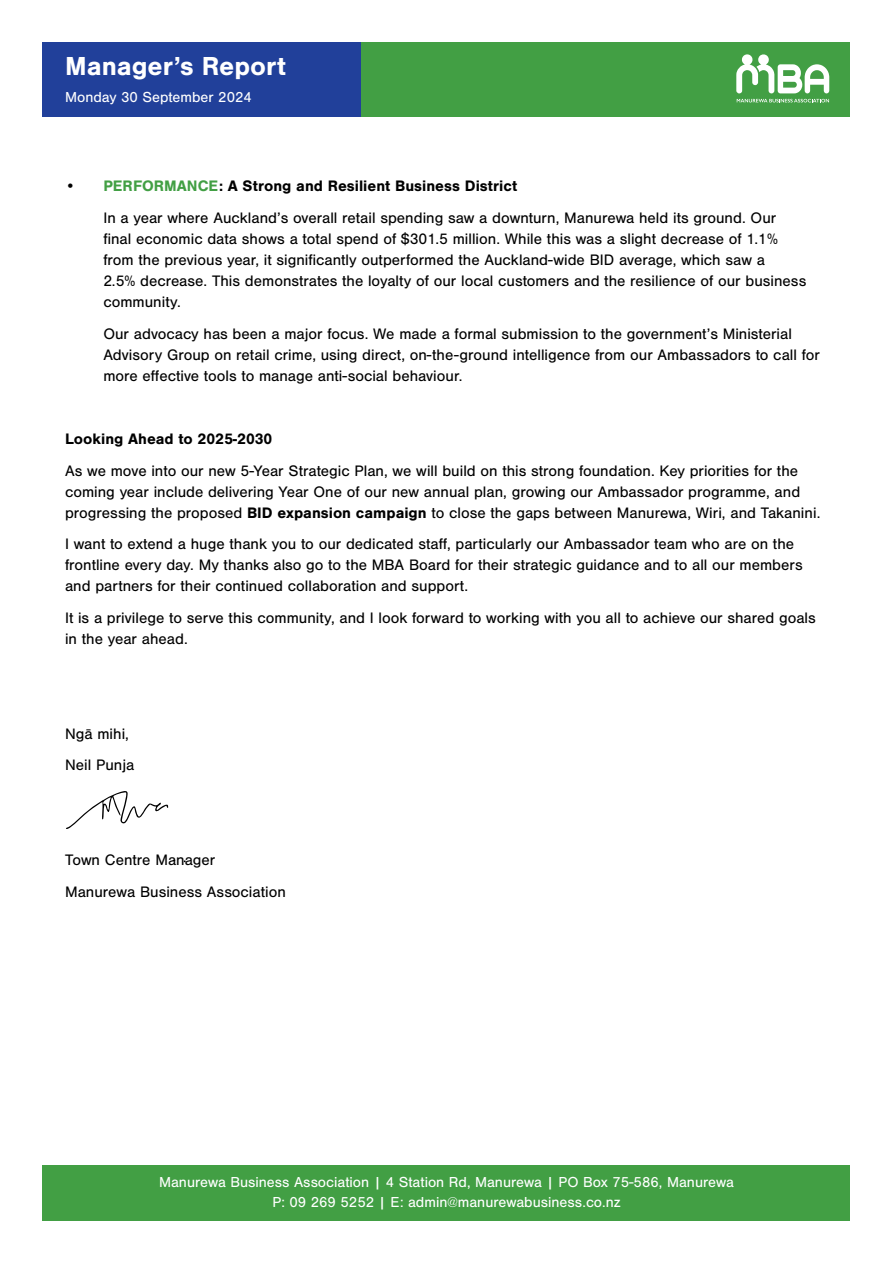
<style>
.page{position:relative;width:893px;height:1263px;background:#fff}
.page>*{position:absolute;margin:0;border:0;box-sizing:border-box;transform-origin:0 0}
.t1{font:700 27px "Nimbus San";color:#fff}
.t2{font:15.75px/21px "Nimbus San";color:#000}
.t3{font:700 15.75px "Nimbus San";color:#000}
.t4{font:15px/20.1px "Nimbus San";color:#fff;text-align:center}
.s1{font-weight:700;color:#429f44}
.s2{font-weight:700}
</style>
<div class="page">
<div style="left:43px;top:1165px;width:807px;height:55px;background:#429f44"></div>
<div style="left:43px;top:43px;width:807px;height:74px;background:#429f44"></div>
<div style="left:43px;top:43px;width:318px;height:74px;background:#21409a"></div>
<svg style="left:736px;top:54px;width:93px;height:48px"></svg>
<svg style="left:66px;top:791px;width:102px;height:38px"></svg>
<h1 class="t1" style="left:65px;top:51px;width:222px">Manager’s Report</h1>
<p class="t4" style="left:65px;top:87px;width:188px">Monday 30 September 2024</p>
<p class="t2" style="left:103px;top:171px;width:674px;line-height:31.7px;text-indent:-38px">• <span class="s1">PERFORMANCE</span><span class="s2">: A Strong and Resilient Business District<br></span>In a year where Auckland’s overall retail spending saw a downturn, Manurewa held its ground. Our</p>
<p class="t2" style="left:103px;top:229px;width:704px">final economic data shows a total spend of $301.5 million. While this was a slight decrease of 1.1% from the previous year, it significantly outperformed the Auckland-wide BID average, which saw a<br>2.5% decrease. This demonstrates the loyalty of our local customers and the resilience of our business community.</p>
<p class="t2" style="left:103px;top:323px;width:718px">Our advocacy has been a major focus. We made a formal submission to the government’s Ministerial<br>Advisory Group on retail crime, using direct, on-the-ground intelligence from our Ambassadors to call for more effective tools to manage anti-social behaviour.</p>
<p class="t3" style="left:65px;top:430px;width:209px">Looking Ahead to 2025-2030</p>
<p class="t2" style="left:65px;top:460px;width:757px">As we move into our new 5-Year Strategic Plan, we will build on this strong foundation. Key priorities for the coming year include delivering Year One of our new annual plan, growing our Ambassador programme, and progressing the proposed <span class="s2">BID expansion campaign</span> to close the gaps between Manurewa, Wiri, and Takanini.</p>
<p class="t2" style="left:65px;top:534px;width:739px">I want to extend a huge thank you to our dedicated staff, particularly our Ambassador team who are on the frontline every day. My thanks also go to the MBA Board for their strategic guidance and to all our members and partners for their continued collaboration and support.</p>
<p class="t2" style="left:65px;top:607px;width:752px">It is a privilege to serve this community, and I look forward to working with you all to achieve our shared goals in the year ahead.</p>
<p class="t2" style="left:65px;top:718px;width:71px;line-height:31.7px">Ngā mihi,<br>Neil Punja</p>
<p class="t2" style="left:65px;top:844px;width:222px;line-height:31.7px">Town Centre Manager<br>Manurewa Business Association</p>
<p class="t4" style="left:159px;top:1172px;width:576px">Manurewa Business Association | 4 Station Rd, Manurewa | PO Box 75-586, Manurewa<br>P: 09 269 5252 | E: admin@manurewabusiness.co.nz</p>
</div>
